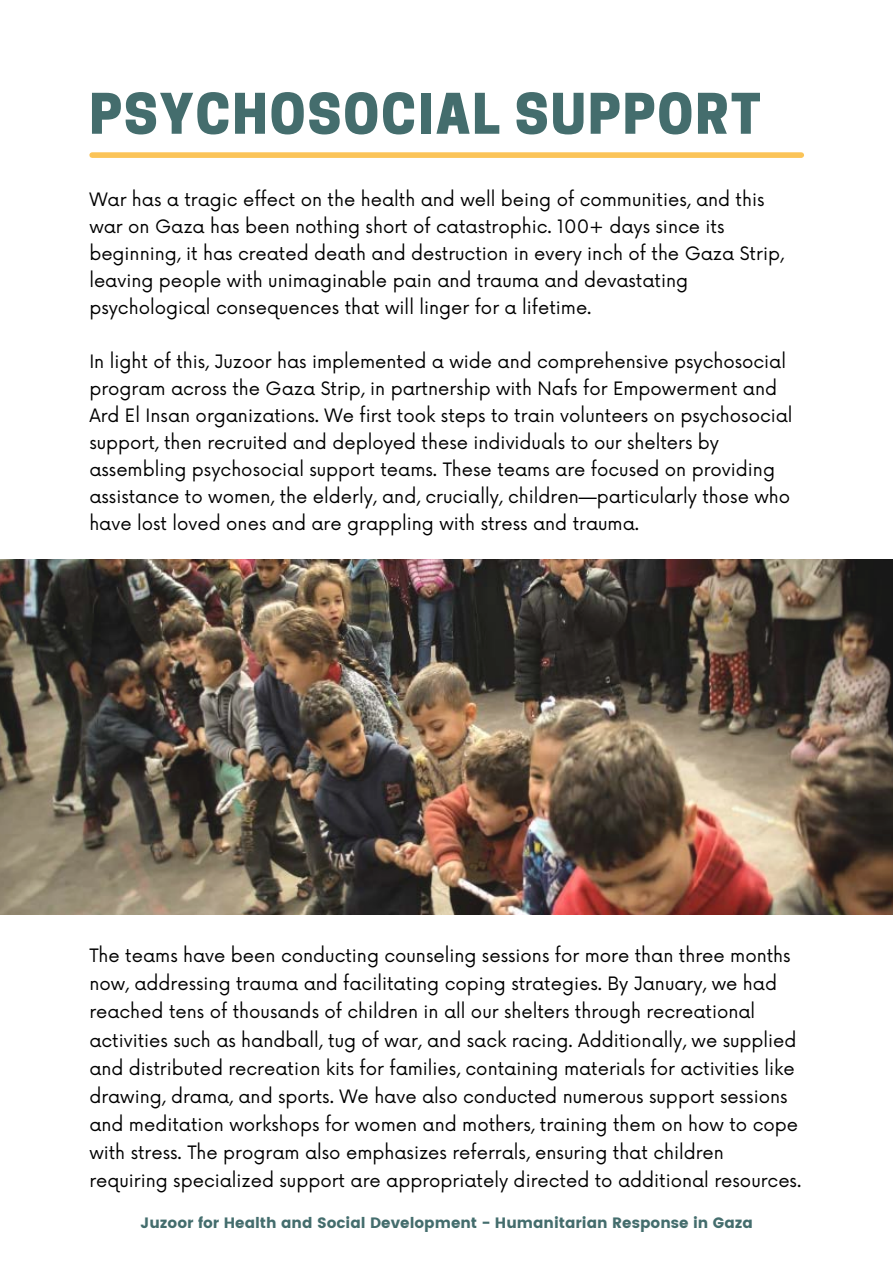
<style>
.page{position:relative;width:893px;height:1264px;background:#fff}
.page>*{position:absolute;margin:0;border:0;box-sizing:border-box;transform-origin:0 0}
.t1{font:800 52.5px "Cooper Hewitt";letter-spacing:.04em;color:#446d6d}
.t2{font:18px/27px "Now";color:#000}
.t3{font:15px "Poppins";color:#446d6d}
</style>
<div class="page">
<div style="left:92px;top:152px;width:709px;height:6px;background:#fbc458"></div>
<img style="left:0;top:559px;width:892px;height:355px">
<h1 class="t1" style="left:89px;top:94px;width:673px">PSYCHOSOCIAL SUPPORT</h1>
<h2 class="t2" style="left:89px;top:187px;width:696px">War has a tragic effect on the health and well being of communities, and this war on Gaza has been nothing short of catastrophic. 100+ days since its beginning, it has created death and destruction in every inch of the Gaza Strip, leaving people with unimaginable pain and trauma and devastating psychological consequences that will linger for a lifetime.</h2>
<h2 class="t2" style="left:89px;top:349px;width:704px">In light of this, Juzoor has implemented a wide and comprehensive psychosocial program across the Gaza Strip, in partnership with Nafs for Empowerment and Ard El Insan organizations. We first took steps to train volunteers on psychosocial support, then recruited and deployed these individuals to our shelters by assembling psychosocial support teams. These teams are focused on providing assistance to women, the elderly, and, crucially, children—particularly those who have lost loved ones and are grappling with stress and trauma.</h2>
<p class="t2" style="left:89px;top:942px;width:713px;line-height:28.2px">The teams have been conducting counseling sessions for more than three months now, addressing trauma and facilitating coping strategies. By January, we had reached tens of thousands of children in all our shelters through recreational activities such as handball, tug of war, and sack racing. Additionally, we supplied and distributed recreation kits for families, containing materials for activities like drawing, drama, and sports. We have also conducted numerous support sessions and meditation workshops for women and mothers, training them on how to cope with stress. The program also emphasizes referrals, ensuring that children requiring specialized support are appropriately directed to additional resources.</p>
<h2 class="t3" style="left:140px;top:1213px;width:614px">Juzoor for Health and Social Development - Humanitarian Response in Gaza</h2>
</div>
